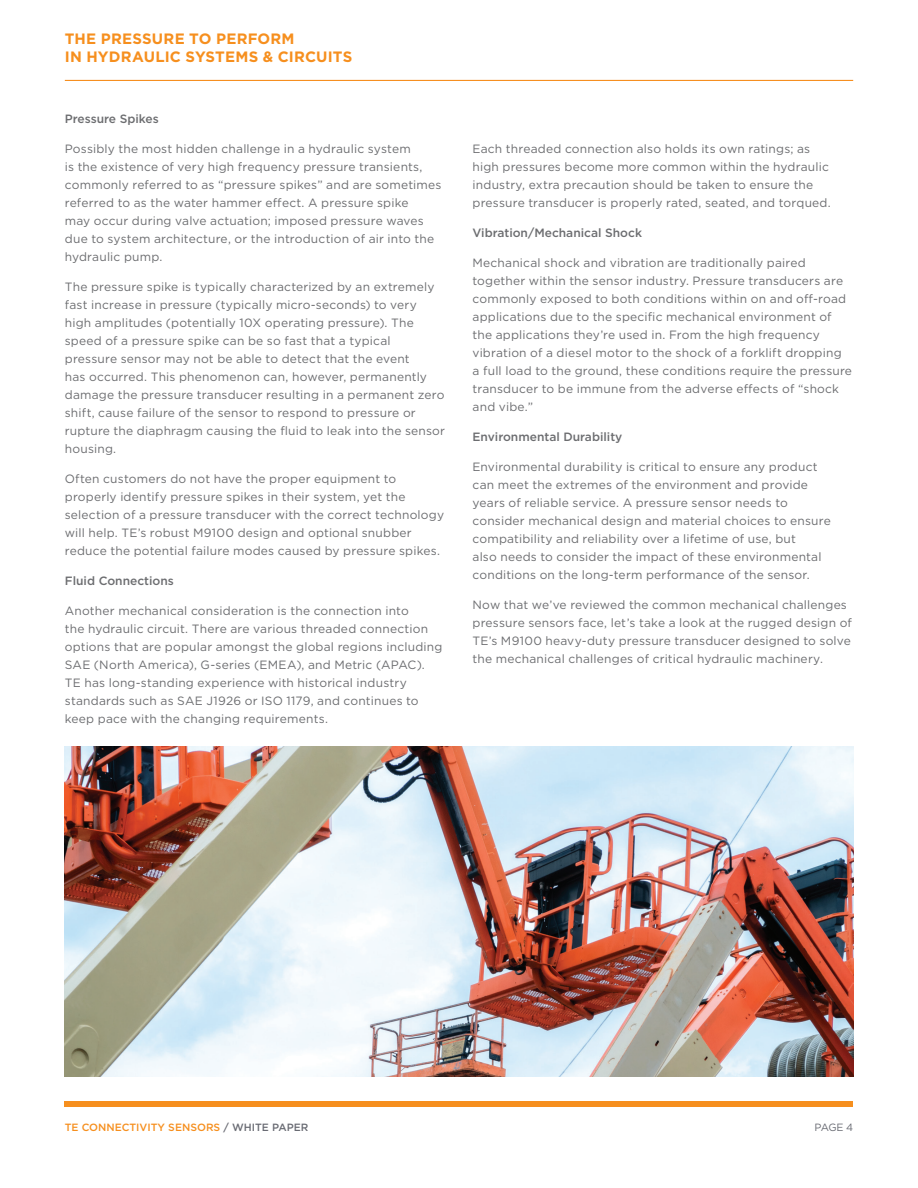
<style>
.page{position:relative;width:918px;height:1188px;background:#fff}
.page>*{position:absolute;margin:0;border:0;box-sizing:border-box;transform-origin:0 0}
.t1{font:700 15px/18px "Gotham";letter-spacing:.015em;color:#f68f1e}
.t2{font:12px/18px "Gotham";letter-spacing:.015em;color:#6c6d70}
.t3{font:500 12px "Gotham";color:#6c6d70}
.t4{font:500 10.5px "Gotham";color:#f68f1e}
.t5{font:10.5px "Gotham";color:#696b73}
.s1{color:#696b73}
</style>
<div class="page">
<div style="left:65px;top:1101px;width:788px;height:6px;background:#f68f1e"></div>
<hr style="left:65px;top:80px;width:788px;height:1px;background:#f68f20">
<img style="left:65px;top:746px;width:788px;height:331px">
<p class="t1" style="left:65px;top:29px;width:289px">THE PRESSURE TO PERFORM<br>IN HYDRAULIC SYSTEMS &amp; CIRCUITS</p>
<p class="t3" style="left:65px;top:111px;width:96px">Pressure Spikes</p>
<p class="t2" style="left:65px;top:139px;width:378px">Possibly the most hidden challenge in a hydraulic system<br>is the existence of very high frequency pressure transients, commonly referred to as “pressure spikes” and are sometimes referred to as the water hammer effect. A pressure spike<br>may occur during valve actuation; imposed pressure waves due to system architecture, or the introduction of air into the hydraulic pump.</p>
<p class="t2" style="left:65px;top:277px;width:382px">The pressure spike is typically characterized by an extremely fast increase in pressure (typically micro-seconds) to very high amplitudes (potentially 10X operating pressure). The speed of a pressure spike can be so fast that a typical pressure sensor may not be able to detect that the event<br>has occurred. This phenomenon can, however, permanently damage the pressure transducer resulting in a permanent zero shift, cause failure of the sensor to respond to pressure or rupture the diaphragm causing the fluid to leak into the sensor housing.</p>
<p class="t2" style="left:65px;top:469px;width:381px">Often customers do not have the proper equipment to properly identify pressure spikes in their system, yet the selection of a pressure transducer with the correct technology will help. TE’s robust M9100 design and optional snubber reduce the potential failure modes caused by pressure spikes.</p>
<p class="t3" style="left:65px;top:573px;width:111px">Fluid Connections</p>
<p class="t2" style="left:65px;top:601px;width:379px">Another mechanical consideration is the connection into<br>the hydraulic circuit. There are various threaded connection options that are popular amongst the global regions including SAE (North America), G-series (EMEA), and Metric (APAC).<br>TE has long-standing experience with historical industry standards such as SAE J1926 or ISO 1179, and continues to keep pace with the changing requirements.</p>
<p class="t2" style="left:473px;top:139px;width:360px">Each threaded connection also holds its own ratings; as high pressures become more common within the hydraulic industry, extra precaution should be taken to ensure the pressure transducer is properly rated, seated, and torqued.</p>
<p class="t3" style="left:473px;top:225px;width:171px">Vibration/Mechanical Shock</p>
<p class="t2" style="left:473px;top:253px;width:381px">Mechanical shock and vibration are traditionally paired together within the sensor industry. Pressure transducers are commonly exposed to both conditions within on and off-road applications due to the specific mechanical environment of the applications they’re used in. From the high frequency vibration of a diesel motor to the shock of a forklift dropping<br>a full load to the ground, these conditions require the pressure transducer to be immune from the adverse effects of “shock and vibe.”</p>
<p class="t3" style="left:473px;top:429px;width:151px">Environmental Durability</p>
<p class="t2" style="left:473px;top:457px;width:360px">Environmental durability is critical to ensure any product can meet the extremes of the environment and provide years of reliable service. A pressure sensor needs to consider mechanical design and material choices to ensure compatibility and reliability over a lifetime of use, but<br>also needs to consider the impact of these environmental conditions on the long-term performance of the sensor.</p>
<p class="t2" style="left:473px;top:595px;width:381px">Now that we’ve reviewed the common mechanical challenges pressure sensors face, let’s take a look at the rugged design of TE’s M9100 heavy-duty pressure transducer designed to solve the mechanical challenges of critical hydraulic machinery.</p>
<p class="t4" style="left:65px;top:1120px;width:245px">TE CONNECTIVITY SENSORS <span class="s1">/ WHITE PAPER</span></p>
<p class="t5" style="left:815px;top:1121px;width:40px">PAGE 4</p>
</div>
